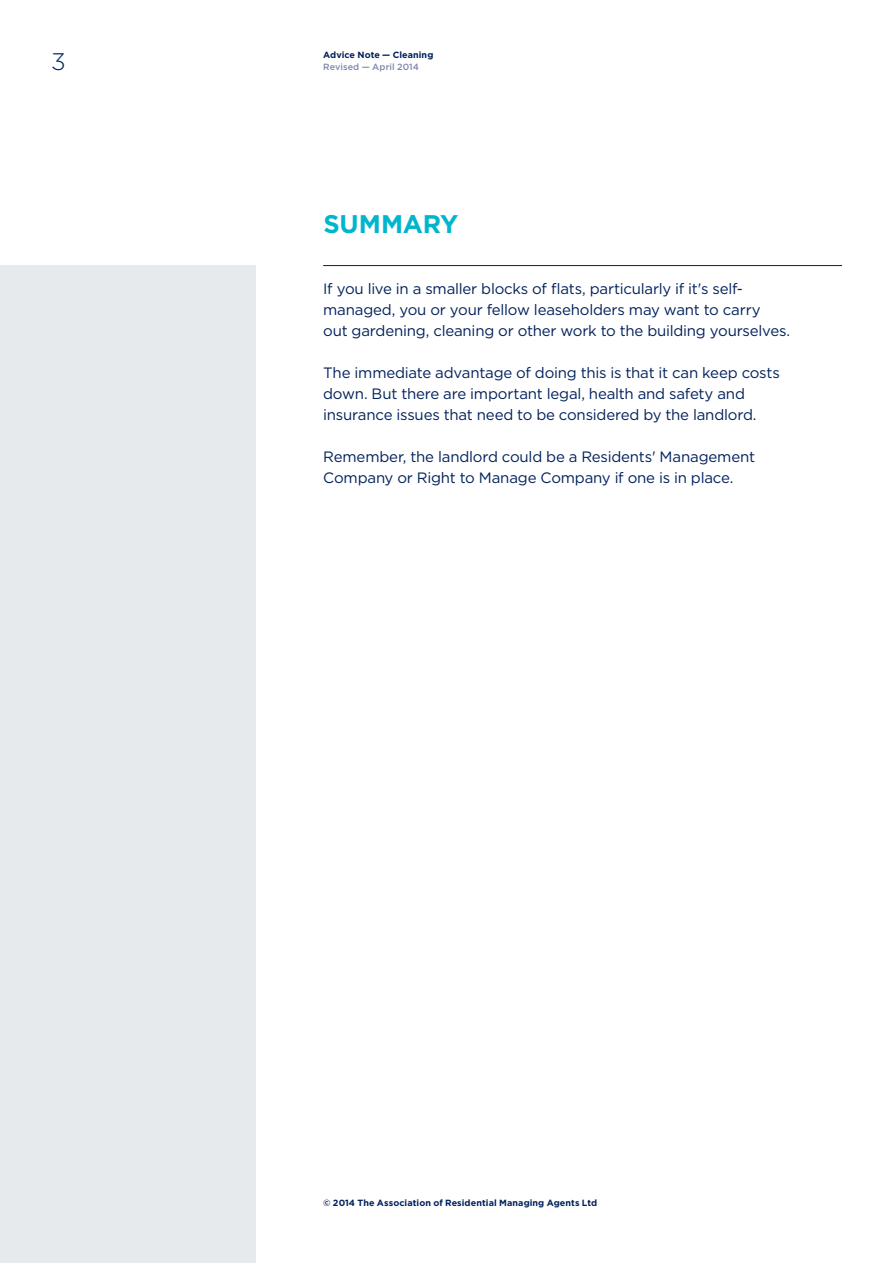
<style>
.page{position:relative;width:893px;height:1263px;background:#fff}
.page>*{position:absolute;margin:0;border:0;box-sizing:border-box;transform-origin:0 0}
.t1{font:700 25.5px "Gotham";letter-spacing:-.01em;color:#00b5cc}
.t2{font:300 24px "Gotham";color:#00215b}
.t3{font:15px/21px "Gotham";letter-spacing:-.015em;color:#00215b}
.t4{font:700 9px "Gotham";letter-spacing:.01em;color:#00215b}
.t5{font:500 9px "Gotham";letter-spacing:.005em;color:#7e86ad}
</style>
<div class="page">
<div style="left:0;top:266px;width:255px;height:997px;background:#e6eaed"></div>
<hr style="left:323px;top:265px;width:519px;height:1px;background:#00215b">
<h2 class="t2" style="left:51px;top:47px;width:16px">3</h2>
<p class="t4" style="left:323px;top:49px;width:112px">Advice Note — Cleaning</p>
<p class="t5" style="left:323px;top:61px;width:97px">Revised — April 2014</p>
<h1 class="t1" style="left:324px;top:207px;width:136px">SUMMARY</h1>
<p class="t3" style="left:323px;top:278px;width:468px">If you live in a smaller blocks of flats, particularly if it's self&shy;managed, you or your fellow leaseholders may want to carry<br>out gardening, cleaning or other work to the building yourselves.</p>
<p class="t3" style="left:323px;top:362px;width:458px">The immediate advantage of doing this is that it can keep costs down. But there are important legal, health and safety and insurance issues that need to be considered by the landlord.</p>
<p class="t3" style="left:323px;top:446px;width:433px">Remember, the landlord could be a Residents' Management<br>Company or Right to Manage Company if one is in place.</p>
<p class="t4" style="left:323px;top:1197px;width:276px">© 2014 The Association of Residential Managing Agents Ltd</p>
</div>
